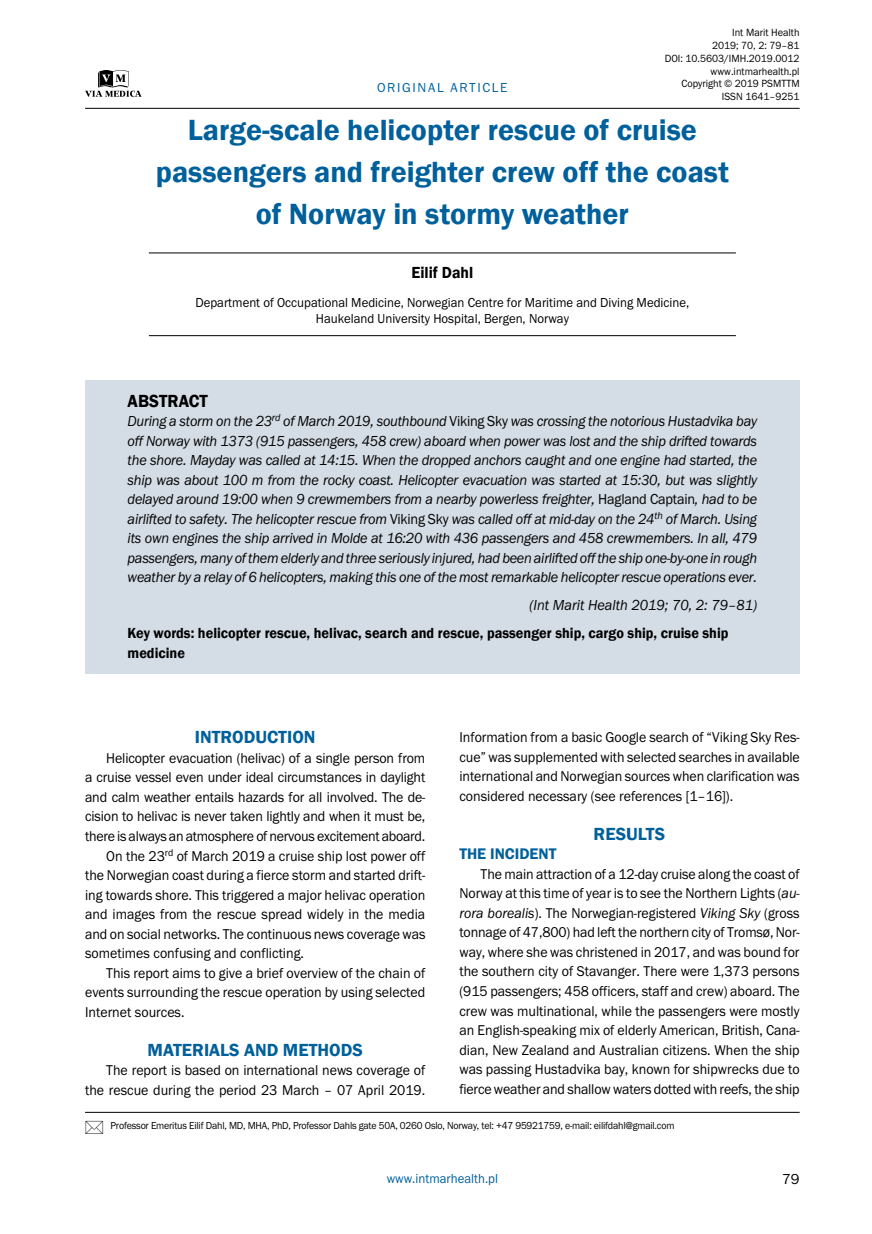
<style>
.page{position:relative;width:872px;height:1234px;background:#fff}
.page>*{position:absolute;margin:0;border:0;box-sizing:border-box;transform-origin:0 0}
.t1{font:600 30px/42px "Franklin Gothic";color:#00609c;text-align:center}
.t2{font:600 18px "Franklin Gothic";color:#00609c}
.t3{font:600 18px "Franklin Gothic";color:#000;scale:.95 1}
.t4{font:600 16.5px "Franklin Gothic";color:#000;scale:.95 1}
.t5{font:600 15.75px "Franklin Gothic";color:#00609c}
.t6{font:italic 15px/19.5px "Franklin Got Itc TEE";letter-spacing:-.015em;color:#000;text-align:justify;scale:.95 1}
.t7{font:600 15px/19.5px "Franklin Gothic";color:#000;scale:.95 1}
.t8{font:15px "Franklin Got Itc TEE";color:#000}
.t9{font:14.7px/19.5px "Franklin Got Itc TEE";color:#000;text-align:justify;scale:.95 1}
.t10{font:14.7px "Franklin Got Itc TEE";letter-spacing:-.02em;color:#000;scale:.95 1}
.t11{font:13.5px/16.2px "Franklin Got Itc TEE";color:#000;text-align:center;scale:.95 1}
.t12{font:13.5px "Franklin Got Itc TEE";color:#00609c;scale:.95 1}
.t13{font:13.5px "Franklin Got Itc TEE";letter-spacing:.12em;color:#00609c}
.t14{font:10.8px/12.8px "Franklin Got Itc TEE";color:#000;text-align:right;scale:.95 1}
.t15{font:10.5px "Franklin Got Itc TEE";letter-spacing:-.02em;color:#000;scale:.95 1}
.s1{font-style:normal}
.s2{font-style:italic}
.s3{font-family:"Franklin Gothic"}
</style>
<div class="page">
<hr style="left:85px;top:108px;width:714px;height:1px;background:#000">
<svg style="left:85px;top:70px;width:57px;height:27px"></svg>
<hr style="left:85px;top:1111px;width:714px;height:1px;background:#000">
<div style="left:85px;top:380px;width:714px;height:293px;background:#d4dce5"></div>
<hr style="left:149px;top:252px;width:587px;height:1px;background:#000">
<hr style="left:149px;top:335px;width:587px;height:1px;background:#000">
<p class="t13" style="left:377px;top:80px;width:132px">ORIGINAL ARTICLE</p>
<p class="t14" style="left:664px;top:27px;width:144px">Int Marit Health<br>2019; 70, 2: 79–81<br>DOI: 10.5603/IMH.2019.0012 www.intmarhealth.pl<br>Copyright © 2019 PSMTTM<br>ISSN 1641–9251</p>
<h1 class="t1" style="left:156px;top:109px;width:574px">Large-scale helicopter rescue of cruise passengers and freighter crew off the coast of Norway in stormy weather</h1>
<p class="t4" style="left:411px;top:262px;width:66px">Eilif Dahl</p>
<p class="t11" style="left:195px;top:294px;width:521px">Department of Occupational Medicine, Norwegian Centre for Maritime and Diving Medicine,<br>Haukeland University Hospital, Bergen, Norway</p>
<p class="t3" style="left:128px;top:389px;width:86px">ABSTRACT</p>
<p class="t6" style="left:128px;top:411px;width:664px">During a storm on the 23<sup>rd</sup> of March 2019, southbound <span class="s1">Viking Sky</span> was crossing the notorious Hustadvika bay off Norway with 1373 (915 passengers, 458 crew) aboard when power was lost and the ship drifted towards the shore. Mayday was called at 14:15. When the dropped anchors caught and one engine had started, the ship was about 100 m from the rocky coast. Helicopter evacuation was started at 15:30, but was slightly delayed around 19:00 when 9 crewmembers from a nearby powerless freighter, <span class="s1">Hagland Captain</span>, had to be airlifted to safety. The helicopter rescue from <span class="s1">Viking Sky</span> was called off at mid-day on the 24<sup>th</sup> of March. Using its own engines the ship arrived in Molde at 16:20 with 436 passengers and 458 crewmembers. In all, 479 passengers, many of them elderly and three seriously injured, had been airlifted off the ship one-by-one in rough weather by a relay of 6 helicopters, making this one of the most remarkable helicopter rescue operations ever.</p>
<p class="t6" style="left:529px;top:595px;width:241px">(Int Marit Health 2019; 70, 2: 79–81)</p>
<p class="t7" style="left:128px;top:623px;width:634px">Key words: helicopter rescue, helivac, search and rescue, passenger ship, cargo ship, cruise ship medicine</p>
<p class="t2" style="left:195px;top:726px;width:122px">INTRODUCTION</p>
<p class="t9" style="left:106px;top:748px;width:337px">Helicopter evacuation (helivac) of a single person from</p>
<p class="t9" style="left:85px;top:767px;width:360px">a cruise vessel even under ideal circumstances in daylight</p>
<p class="t9" style="left:85px;top:787px;width:360px">and calm weather entails hazards for all involved. The de-</p>
<p class="t9" style="left:85px;top:806px;width:360px">cision to helivac is never taken lightly and when it must be,</p>
<p class="t10" style="left:85px;top:827px;width:360px">there is always an atmosphere of nervous excitement aboard.</p>
<p class="t9" style="left:106px;top:845px;width:337px">On the 23<sup>rd</sup> of March 2019 a cruise ship lost power off</p>
<p class="t9" style="left:85px;top:865px;width:360px">the Norwegian coast during a fierce storm and started drift-</p>
<p class="t9" style="left:85px;top:884px;width:359px">ing towards shore. This triggered a major helivac operation</p>
<p class="t9" style="left:85px;top:904px;width:360px">and images from the rescue spread widely in the media</p>
<p class="t9" style="left:85px;top:923px;width:360px">and on social networks. The continuous news coverage was</p>
<p class="t9" style="left:85px;top:943px;width:232px">sometimes confusing and conflicting.</p>
<p class="t9" style="left:106px;top:962px;width:337px">This report aims to give a brief overview of the chain of</p>
<p class="t9" style="left:85px;top:982px;width:360px">events surrounding the rescue operation by using selected</p>
<p class="t9" style="left:85px;top:1001px;width:106px">Internet sources.</p>
<p class="t2" style="left:148px;top:1038px;width:217px">MATERIALS AND METHODS</p>
<p class="t9" style="left:85px;top:1060px;width:360px;text-align:right">The report is based on international news coverage of the rescue during the period 23 March – 07 April 2019.</p>
<p class="t9" style="left:459px;top:727px;width:360px">Information from a basic Google search of “Viking Sky Res&shy;cue” was supplemented with selected searches in available international and Norwegian sources when clarification was considered necessary (see references [1–16]).</p>
<p class="t2" style="left:593px;top:822px;width:73px">RESULTS</p>
<p class="t5" style="left:459px;top:844px;width:40px">The incident</p>
<p class="t9" style="left:459px;top:864px;width:360px;text-indent:21px">The main attraction of a 12-day cruise along the coast of Norway at this time of year is to see the Northern Lights (<span class="s2">au&shy;rora borealis</span>). The Norwegian-registered <span class="s2">Viking Sky</span> (gross tonnage of 47,800) had left the northern city of Troms<span class="s3">ø</span>, Nor&shy;way, where she was christened in 2017, and was bound for the southern city of Stavanger. There were 1,373 persons (915 passengers; 458 officers, staff and crew) aboard. The crew was multinational, while the passengers were mostly an English-speaking mix of elderly American, British, Cana&shy;dian, New Zealand and Australian citizens. When the ship was passing Hustadvika bay, known for shipwrecks due to fierce weather and shallow waters dotted with reefs, the ship</p>
<p class="t15" style="left:111px;top:1119px;width:595px">Professor Emeritus Eilif Dahl, MD, MHA, PhD, Professor Dahls gate 50A, 0260 Oslo, Norway, tel: +47 95921759, e-mail: eilifdahl@gmail.com</p>
<p class="t12" style="left:387px;top:1170px;width:119px">www.intmarhealth.pl</p>
<p class="t8" style="left:782px;top:1170px;width:19px">79</p>
</div>
